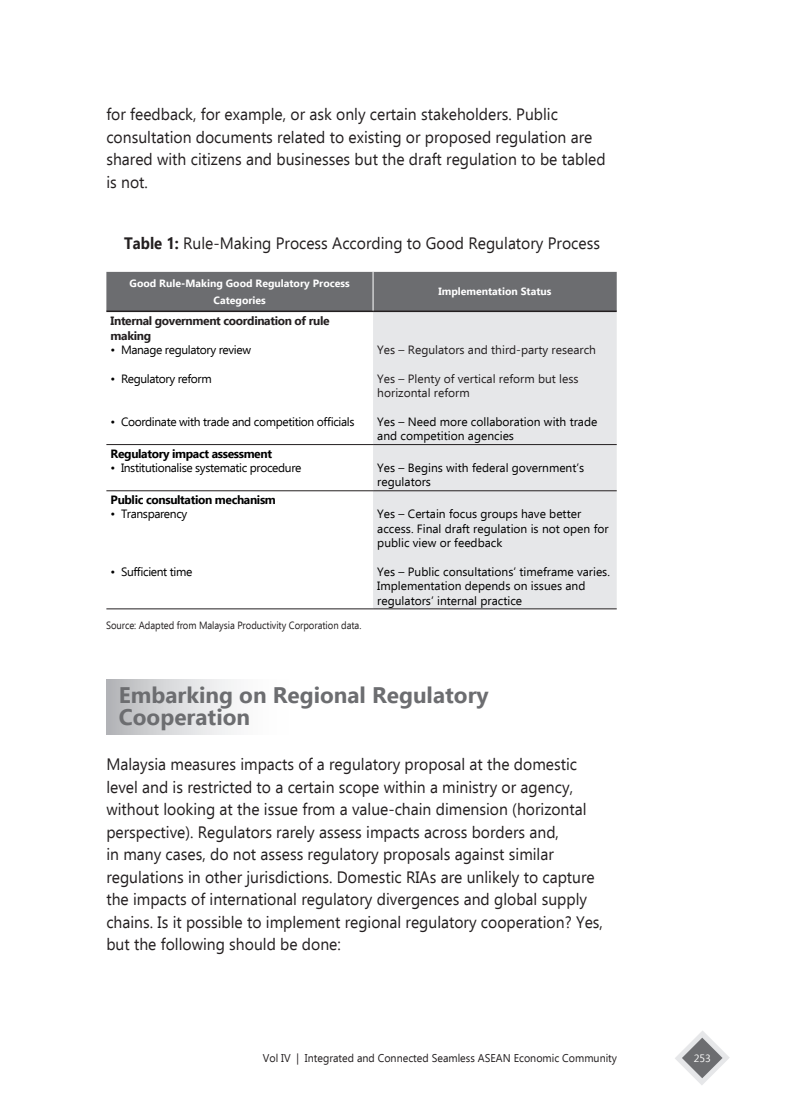
<style>
.page{position:relative;width:798px;height:1106px;background:#fff}
.page>*{position:absolute;margin:0;border:0;box-sizing:border-box;transform-origin:0 0}
.ASEAN_50_Head_1{font:700 22.5px "Ebrima";color:#6c6d70}
.ASEAN_50_Body_text{font:16.5px/22.5px "Ebrima";color:#231f20;scale:.95 1}
.ASEAN_50_Table_Title{font:16.5px "Ebrima";color:#231f20;scale:.95 1}
.t1{font:12px/14.4px "Ebrima";color:#000}
.t2{font:12px "Ebrima";letter-spacing:-.03em;color:#000}
.t3{font:12px/14.4px "Ebrima";color:#231f20}
.t4{font:700 12px "Ebrima";letter-spacing:-.03em;color:#000}
.t5{font:700 12px/14.4px "Ebrima";letter-spacing:-.03em;color:#231f20}
.t6{font:11.25px "Ebrima";color:#231f20;scale:.95 1}
.t7{font:700 10.5px/16.5px "Ebrima";color:#fff;text-align:center}
.TIM_2013_Figure_tabl{font:10.5px "Ebrima";letter-spacing:-.005em;color:#231f20;scale:.9 1}
.t8{font:10.5px "Ebrima";color:#fff}
.s1{font-weight:700}
</style>
<div class="page">
<svg style="left:675px;top:1031px;width:54px;height:54px"></svg>
<svg style="left:106px;top:679px;width:128px;height:55px"></svg>
<div style="left:106px;top:272px;width:510px;height:38px;background:#6c6d70"></div>
<div style="left:373px;top:312px;width:243px;height:296px;background:#e6e7e9"></div>
<hr style="left:106px;top:310px;width:267px;height:2px;background:#231f20">
<hr style="left:373px;top:310px;width:243px;height:2px;background:#231f20">
<hr style="left:372px;top:272px;width:1px;height:38px;background:#fff">
<hr style="left:373px;top:444px;width:243px;height:1px;background:#231f20">
<hr style="left:106px;top:444px;width:267px;height:1px;background:#231f20">
<hr style="left:106px;top:490px;width:267px;height:1px;background:#231f20">
<hr style="left:373px;top:490px;width:243px;height:1px;background:#231f20">
<hr style="left:106px;top:608px;width:267px;height:1px;background:#231f20">
<hr style="left:373px;top:608px;width:243px;height:1px;background:#231f20">
<p class="ASEAN_50_Body_text" style="left:106px;top:104px;width:526px">for feedback, for example, or ask only certain stakeholders. Public consultation documents related to existing or proposed regulation are shared with citizens and businesses but the draft regulation to be tabled is not.</p>
<p class="ASEAN_50_Table_Title" style="left:124px;top:232px;width:502px"><span class="s1">Table 1:</span> Rule-Making Process According to Good Regulatory Process</p>
<p class="t7" style="left:129px;top:276px;width:222px">Good Rule-Making Good Regulatory Process<br>Categories</p>
<p class="t7" style="left:438px;top:284px;width:114px">Implementation Status</p>
<p class="t5" style="left:111px;top:314px;width:220px">Internal government coordination of rule making</p>
<p class="t2" style="left:111px;top:341px;width:142px">• Manage regulatory review</p>
<p class="t2" style="left:111px;top:370px;width:103px">• Regulatory reform</p>
<p class="t2" style="left:111px;top:413px;width:245px">• Coordinate with trade and competition officials</p>
<p class="t3" style="left:377px;top:343px;width:220px">Yes – Regulators and third-party research</p>
<p class="t3" style="left:377px;top:372px;width:203px">Yes – Plenty of vertical reform but less horizontal reform</p>
<p class="t1" style="left:377px;top:415px;width:221px">Yes – Need more collaboration with trade and competition agencies</p>
<p class="t4" style="left:111px;top:444px;width:163px">Regulatory impact assessment</p>
<p class="t2" style="left:111px;top:459px;width:192px">• Institutionalise systematic procedure</p>
<p class="t1" style="left:377px;top:461px;width:208px">Yes – Begins with federal government’s regulators</p>
<p class="t4" style="left:111px;top:491px;width:167px">Public consultation mechanism</p>
<p class="t2" style="left:111px;top:505px;width:78px">• Transparency</p>
<p class="t1" style="left:377px;top:507px;width:233px">Yes – Certain focus groups have better access. Final draft regulation is not open for public view or feedback</p>
<p class="t1" style="left:377px;top:565px;width:234px">Yes – Public consultations’ timeframe varies.<br>Implementation depends on issues and regulators’ internal practice</p>
<p class="t2" style="left:111px;top:563px;width:83px">• Sufficient time</p>
<p class="TIM_2013_Figure_tabl" style="left:106px;top:618px;width:285px">Source: Adapted from Malaysia Productivity Corporation data.</p>
<p class="ASEAN_50_Head_1" style="left:119px;top:678px;width:371px">Embarking on Regional Regulatory</p>
<p class="ASEAN_50_Head_1" style="left:119px;top:700px;width:133px">Cooperation</p>
<p class="ASEAN_50_Body_text" style="left:106px;top:754px;width:524px">Malaysia measures impacts of a regulatory proposal at the domestic level and is restricted to a certain scope within a ministry or agency, without looking at the issue from a value-chain dimension (horizontal perspective). Regulators rarely assess impacts across borders and,<br>in many cases, do not assess regulatory proposals against similar regulations in other jurisdictions. Domestic RIAs are unlikely to capture the impacts of international regulatory divergences and global supply chains. Is it possible to implement regional regulatory cooperation? Yes, but the following should be done:</p>
<p class="t6" style="left:263px;top:1049px;width:374px">Vol IV | Integrated and Connected Seamless ASEAN Economic Community</p>
<p class="t8" style="left:693px;top:1050px;width:18px">253</p>
</div>
